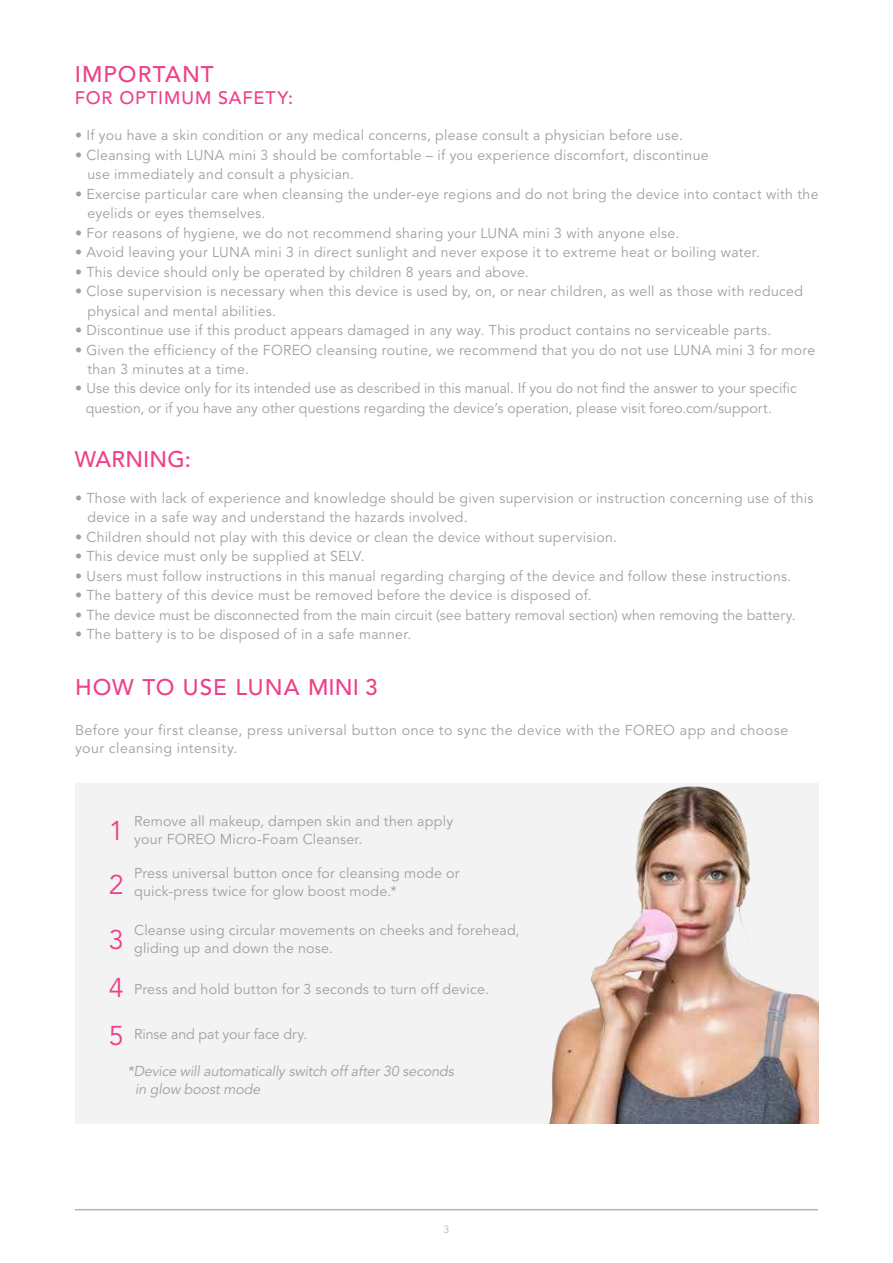
<style>
.page{position:relative;width:893px;height:1263px;background:#fff}
.page>*{position:absolute;margin:0;border:0;box-sizing:border-box;transform-origin:0 0}
.t1{font:27px/54.8px "Avenir LT Std";color:#ee4088;text-align:justify}
.t2{font:500 22.5px "Avenir LT Std";letter-spacing:.035em;color:#ee4088}
.t3{font:500 22.5px "Avenir LT Std";letter-spacing:.01em;color:#ee4088}
.t4{font:500 18px "Avenir LT Std";letter-spacing:.045em;color:#ee4088}
.t5{font:14.25px/19.5px "Avenir LT Std";letter-spacing:.02em;color:#a09f9f}
.t6{font:italic 14.25px/18px "Avenir LT Std";letter-spacing:-.01em;color:#a09f9f}
.t7{font:14.25px "Avenir LT Std";letter-spacing:-.005em;color:#a09f9f}
.t8{font:10.5px "Avenir LT Std";color:#adb8bf}
</style>
<div class="page">
<hr style="left:75px;top:1209px;width:743px;height:1px;background:#adb8bf">
<div style="left:75px;top:783px;width:743px;height:340px;background:#f3f3f4"></div>
<img style="left:549px;top:786px;width:269px;height:337px">
<h2 class="t2" style="left:75px;top:65px;width:141px">IMPORTANT</h2>
<p class="t4" style="left:75px;top:90px;width:220px">FOR OPTIMUM SAFETY:</p>
<p class="t5" style="left:75px;top:126px;width:609px">• If you have a skin condition or any medical concerns, please consult a physician before use.</p>
<p class="t5" style="left:87px;top:146px;width:623px;text-indent:-12px">• Cleansing with LUNA mini 3 should be comfortable – if you experience discomfort, discontinue use immediately and consult a physician.</p>
<p class="t5" style="left:87px;top:185px;width:732px;text-indent:-12px">• Exercise particular care when cleansing the under-eye regions and do not bring the device into contact with the eyelids or eyes themselves.</p>
<p class="t5" style="left:75px;top:224px;width:606px">• For reasons of hygiene, we do not recommend sharing your LUNA mini 3 with anyone else.</p>
<p class="t5" style="left:75px;top:243px;width:686px">• Avoid leaving your LUNA mini 3 in direct sunlight and never expose it to extreme heat or boiling water.</p>
<p class="t5" style="left:75px;top:263px;width:455px">• This device should only be operated by children 8 years and above.</p>
<p class="t5" style="left:87px;top:282px;width:717px;text-indent:-12px">• Close supervision is necessary when this device is used by, on, or near children, as well as those with reduced physical and mental abilities.</p>
<p class="t5" style="left:75px;top:321px;width:698px">• Discontinue use if this product appears damaged in any way. This product contains no serviceable parts.</p>
<p class="t5" style="left:87px;top:341px;width:729px;text-indent:-12px">• Given the efficiency of the FOREO cleansing routine, we recommend that you do not use LUNA mini 3 for more than 3 minutes at a time.</p>
<p class="t5" style="left:86px;top:380px;width:712px;text-indent:-11px">• Use this device only for its intended use as described in this manual. If you do not find the answer to your specific question, or if you have any other questions regarding the device’s operation, please visit foreo.com/support.</p>
<h2 class="t3" style="left:75px;top:450px;width:118px">WARNING:</h2>
<p class="t5" style="left:87px;top:489px;width:728px;text-indent:-12px">• Those with lack of experience and knowledge should be given supervision or instruction concerning use of this device in a safe way and understand the hazards involved.</p>
<p class="t5" style="left:75px;top:528px;width:543px">• Children should not play with this device or clean the device without supervision.</p>
<p class="t5" style="left:75px;top:547px;width:291px">• This device must only be supplied at SELV.</p>
<p class="t5" style="left:75px;top:567px;width:718px">• Users must follow instructions in this manual regarding charging of the device and follow these instructions.</p>
<p class="t5" style="left:75px;top:586px;width:518px">• The battery of this device must be removed before the device is disposed of.</p>
<p class="t5" style="left:75px;top:606px;width:722px">• The device must be disconnected from the main circuit (see battery removal section) when removing the battery.</p>
<p class="t5" style="left:75px;top:625px;width:338px">• The battery is to be disposed of in a safe manner.</p>
<h2 class="t2" style="left:75px;top:678px;width:304px">HOW TO USE LUNA MINI 3</h2>
<p class="t5" style="left:75px;top:722px;width:715px;line-height:18px">Before your first cleanse, press universal button once to sync the device with the FOREO app and choose your cleansing intensity.</p>
<p class="t5" style="left:134px;top:812px;width:321px;line-height:18px">Remove all makeup, dampen skin and then apply your FOREO Micro-Foam Cleanser.</p>
<p class="t5" style="left:134px;top:865px;width:327px;line-height:18px">Press universal button once for cleansing mode or quick-press twice for glow boost mode.*</p>
<p class="t5" style="left:134px;top:922px;width:387px;line-height:18px">Cleanse using circular movements on cheeks and forehead, gliding up and down the nose.</p>
<p class="t5" style="left:134px;top:980px;width:356px">Press and hold button for 3 seconds to turn off device.</p>
<p class="t7" style="left:134px;top:1026px;width:175px">Rinse and pat your face dry.</p>
<p class="t6" style="left:135px;top:1063px;width:321px;text-indent:-7px">*Device will automatically switch off after 30 seconds in glow boost mode</p>
<h1 class="t1" style="left:109px;top:804px;width:17px">1<br>2<br>3</h1>
<h1 class="t1" style="left:109px;top:965px;width:17px;line-height:48px">4<br>5</h1>
<p class="t8" style="left:444px;top:1224px;width:7px">3</p>
</div>
